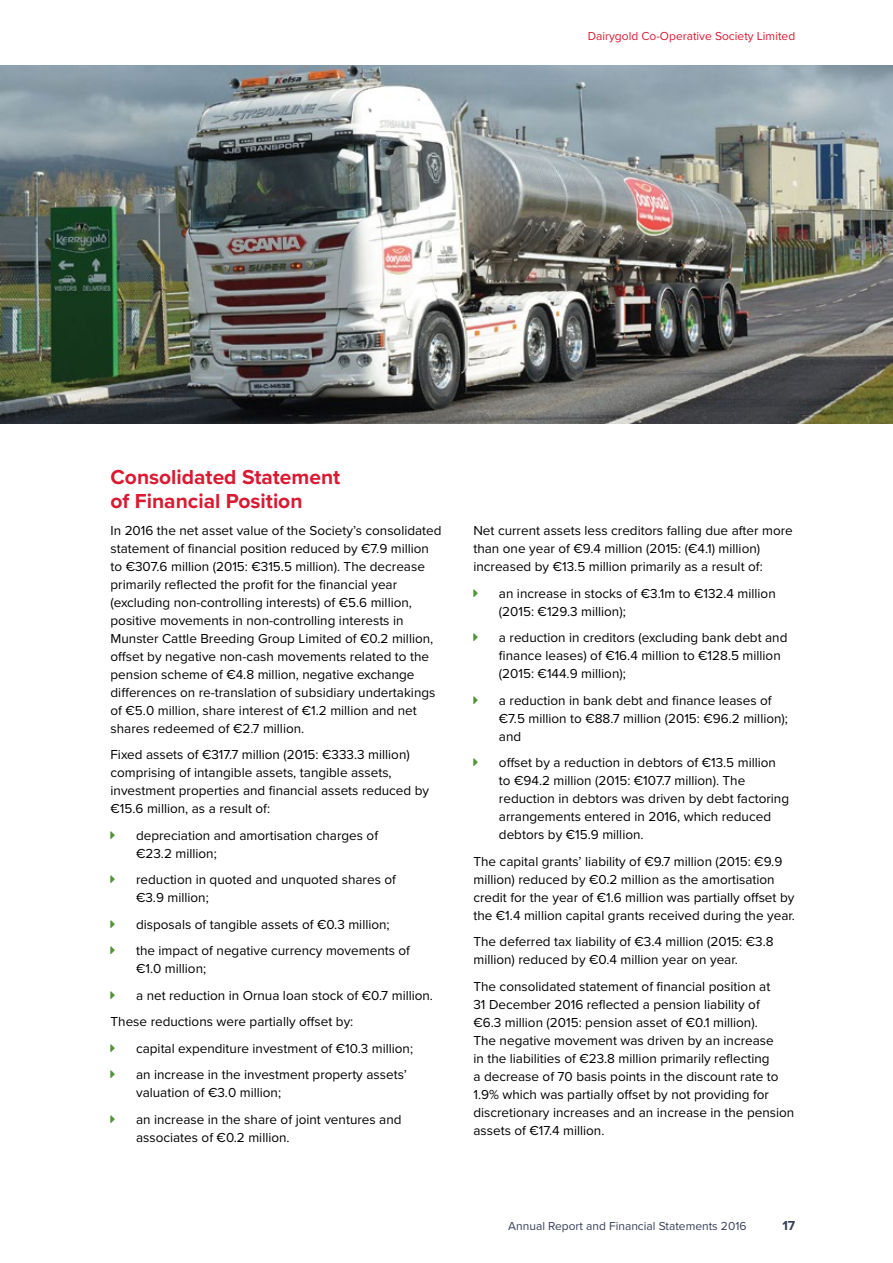
<style>
.page{position:relative;width:893px;height:1263px;background:#fff}
.page>*{position:absolute;margin:0;border:0;box-sizing:border-box;transform-origin:0 0}
.t1{font:700 21px/24px "Proxima Nova";color:#da1a32}
.t2{font:13.5px/18px "Proxima Nova";color:#000}
.t3{font:700 13.5px "Proxima Nova";color:#384057}
.t4{font:12px "Proxima Nova";color:#384057}
.t5{font:12px "Proxima Nova";color:#da1a32}
</style>
<div class="page">
<img style="left:0;top:65px;width:893px;height:359px">
<p class="t5" style="left:588px;top:27px;width:209px">Dairygold Co-Operative Society Limited</p>
<h1 class="t1" style="left:111px;top:465px;width:231px">Consolidated Statement of Financial Position</h1>
<p class="t2" style="left:111px;top:521px;width:333px">In 2016 the net asset value of the Society’s consolidated statement of financial position reduced by €7.9 million to €307.6 million (2015: €315.5 million). The decrease primarily reflected the profit for the financial year (excluding non-controlling interests) of €5.6 million, positive movements in non-controlling interests in Munster Cattle Breeding Group Limited of €0.2 million, offset by negative non-cash movements related to the pension scheme of €4.8 million, negative exchange differences on re-translation of subsidiary undertakings of €5.0 million, share interest of €1.2 million and net shares redeemed of €2.7 million.</p>
<p class="t2" style="left:111px;top:745px;width:320px">Fixed assets of €317.7 million (2015: €333.3 million) comprising of intangible assets, tangible assets, investment properties and financial assets reduced by €15.6 million, as a result of:</p>
<p class="t2" style="left:136px;top:826px;width:244px">depreciation and amortisation charges of €23.2 million;</p>
<p class="t2" style="left:136px;top:870px;width:261px">reduction in quoted and unquoted shares of €3.9 million;</p>
<p class="t2" style="left:136px;top:910px;width:275px;line-height:26.5px">disposals of tangible assets of €0.3 million; the impact of negative currency movements of</p>
<p class="t2" style="left:136px;top:959px;width:72px">€1.0 million;</p>
<p class="t2" style="left:136px;top:986px;width:298px">a net reduction in Ornua loan stock of €0.7 million.</p>
<p class="t2" style="left:111px;top:1012px;width:244px">These reductions were partially offset by:</p>
<p class="t2" style="left:136px;top:1039px;width:279px">capital expenditure investment of €10.3 million;</p>
<p class="t2" style="left:136px;top:1065px;width:272px">an increase in the investment property assets’</p>
<p class="t2" style="left:136px;top:1079px;width:267px;line-height:26.5px">valuation of €3.0 million;<br>an increase in the share of joint ventures and</p>
<p class="t2" style="left:136px;top:1128px;width:155px">associates of €0.2 million.</p>
<p class="t2" style="left:473px;top:521px;width:321px">Net current assets less creditors falling due after more than one year of €9.4 million (2015: (€4.1) million) increased by €13.5 million primarily as a result of:</p>
<p class="t2" style="left:499px;top:583px;width:278px">an increase in stocks of €3.1m to €132.4 million (2015: €129.3 million);</p>
<p class="t2" style="left:499px;top:628px;width:290px">a reduction in creditors (excluding bank debt and finance leases) of €16.4 million to €128.5 million (2015: €144.9 million);</p>
<p class="t2" style="left:499px;top:690px;width:291px">a reduction in bank debt and finance leases of €7.5 million to €88.7 million (2015: €96.2 million); and</p>
<p class="t2" style="left:499px;top:753px;width:292px">offset by a reduction in debtors of €13.5 million to €94.2 million (2015: €107.7 million). The reduction in debtors was driven by debt factoring arrangements entered in 2016, which reduced debtors by €15.9 million.</p>
<p class="t2" style="left:473px;top:852px;width:323px">The capital grants’ liability of €9.7 million (2015: €9.9 million) reduced by €0.2 million as the amortisation credit for the year of €1.6 million was partially offset by the €1.4 million capital grants received during the year.</p>
<p class="t2" style="left:473px;top:932px;width:302px">The deferred tax liability of €3.4 million (2015: €3.8 million) reduced by €0.4 million year on year.</p>
<p class="t2" style="left:473px;top:977px;width:322px">The consolidated statement of financial position at<br>31 December 2016 reflected a pension liability of<br>€6.3 million (2015: pension asset of €0.1 million).<br>The negative movement was driven by an increase<br>in the liabilities of €23.8 million primarily reflecting<br>a decrease of 70 basis points in the discount rate to 1.9% which was partially offset by not providing for discretionary increases and an increase in the pension assets of €17.4 million.</p>
<p class="t4" style="left:508px;top:1217px;width:240px">Annual Report and Financial Statements 2016</p>
<p class="t3" style="left:782px;top:1216px;width:14px">17</p>
</div>
